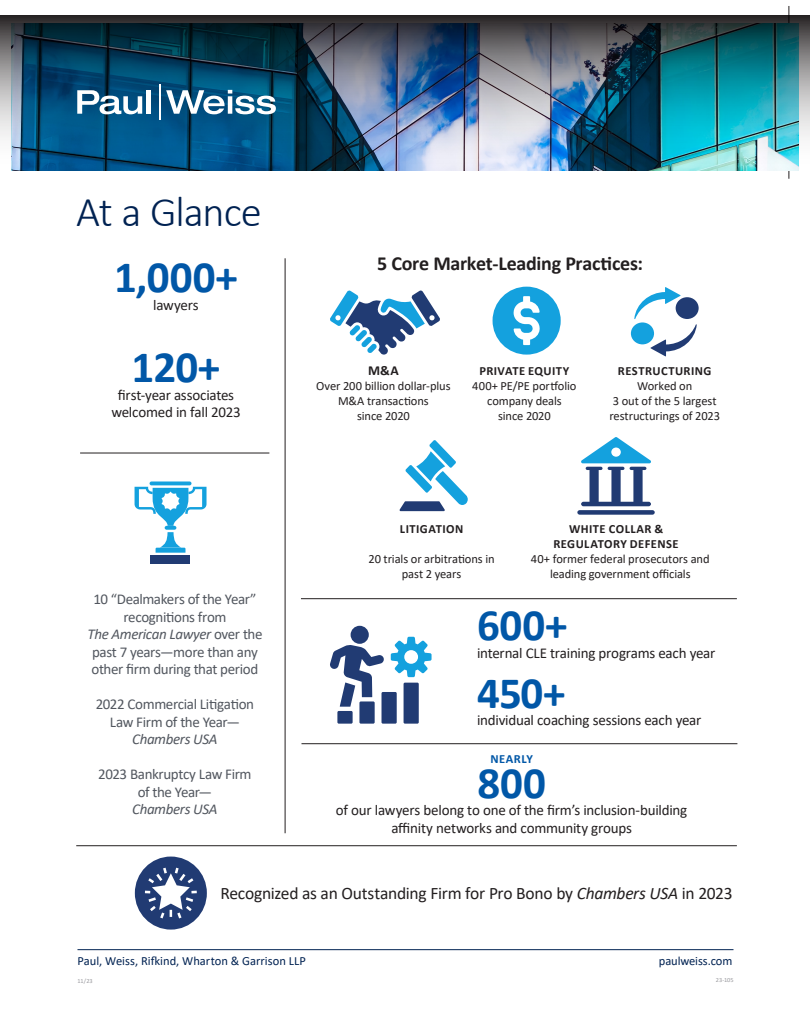
<style>
.page{position:relative;width:810px;height:1035px;background:#fff}
.page>*{position:absolute;margin:0;border:0;box-sizing:border-box;transform-origin:0 0}
.t1{font:700 45px "Calibri";letter-spacing:-.005em;color:#0157a7}
.Main_Headline{font:300 42.5px "Calibri";letter-spacing:-.03em;color:#002252}
.Subhead_1{font:700 20px "Calibri";letter-spacing:-.01em;color:#231f20}
.Body{font:17.5px "Calibri";letter-spacing:-.015em;color:#231f20}
.Tombstone_Text__Will_vary_on_size_of_TS_{font:15px/17.5px "Calibri";letter-spacing:-.015em;color:#231f20;text-align:center}
.Body-2{font:15px/17.5px "Calibri";letter-spacing:-.025em;color:#52575f;text-align:center}
.Body-3{font:italic 15px "Calibri";letter-spacing:-.025em;color:#52575f}
.Subhead_1-2{font:700 13.75px "Calibri";color:#231f20}
.Body-4{font:12.5px/15px "Calibri";letter-spacing:-.005em;color:#231f20}
.Body-5{font:700 12.5px/15px "Calibri";letter-spacing:.035em;color:#231f20;text-align:center}
.Folio___Full_Firm_Name{font:12.5px "Calibri";color:#002252}
.t2{font:700 12.5px "Calibri";letter-spacing:.035em;color:#0157a7}
.Job_Information{font:6.25px "Calibri";letter-spacing:.01em;color:#99999e}
.s1{font-style:italic}
</style>
<div class="page">
<hr style="left:77px;top:949px;width:657px;height:1px;background:#002252">
<hr style="left:285px;top:258px;width:1px;height:575px;background:#231f20">
<hr style="left:789px;top:6px;width:1px;height:173px;background:#231f20">
<svg style="left:400px;top:440px;width:68px;height:71px"></svg>
<svg style="left:391px;top:637px;width:41px;height:40px"></svg>
<svg style="left:330px;top:645px;width:54px;height:62px"></svg>
<div style="left:337px;top:711px;width:16px;height:13px;background:#213b73"></div>
<div style="left:359px;top:701px;width:16px;height:23px;background:#213b73"></div>
<div style="left:382px;top:692px;width:15px;height:32px;background:#213b73"></div>
<div style="left:404px;top:683px;width:15px;height:41px;background:#213b73"></div>
<div style="left:351px;top:626px;width:18px;height:18px;background:#213b73;border-radius:50%"></div>
<svg style="left:135px;top:857px;width:72px;height:73px"></svg>
<svg style="left:330px;top:290px;width:110px;height:65px"></svg>
<svg style="left:581px;top:437px;width:70px;height:69px"></svg>
<div style="left:577px;top:510px;width:78px;height:5px;background:#213b73;border-radius:2px"></div>
<hr style="left:80px;top:453px;width:189px;height:1px;background:#231f20">
<hr style="left:301px;top:598px;width:436px;height:1px;background:#231f20">
<hr style="left:301px;top:743px;width:436px;height:1px;background:#231f20">
<img style="left:0;top:15px;width:810px;height:155px">
<svg style="left:77px;top:90px;width:65px;height:24px"></svg>
<div style="left:146px;top:90px;width:5px;height:24px;background:#fff"></div>
<hr style="left:160px;top:84px;width:1px;height:36px;background:#fff">
<svg style="left:166px;top:90px;width:110px;height:24px"></svg>
<svg style="left:493px;top:287px;width:68px;height:68px"></svg>
<hr style="left:76px;top:845px;width:661px;height:1px;background:#231f20">
<div style="left:151px;top:555px;width:39px;height:9px;background:#213b73"></div>
<svg style="left:156px;top:532px;width:29px;height:21px"></svg>
<svg style="left:165px;top:526px;width:11px;height:4px"></svg>
<hr style="left:150px;top:482px;width:42px;height:3px;background:#14a1de;border-radius:2px">
<svg style="left:135px;top:487px;width:72px;height:39px"></svg>
<svg style="left:676px;top:297px;width:23px;height:22px"></svg>
<svg style="left:634px;top:287px;width:63px;height:69px"></svg>
<div style="left:631px;top:322px;width:23px;height:22px;background:#14a1de;border-radius:50%"></div>
<p class="Main_Headline" style="left:76px;top:186px;width:187px">At a Glance</p>
<p class="t1" style="left:114px;top:245px;width:125px">1,000+</p>
<p class="Tombstone_Text__Will_vary_on_size_of_TS_" style="left:153px;top:295px;width:47px">lawyers</p>
<p class="t1" style="left:132px;top:335px;width:90px">120+</p>
<p class="Tombstone_Text__Will_vary_on_size_of_TS_" style="left:111px;top:385px;width:131px">first-year associates welcomed in fall 2023</p>
<p class="Body-2" style="left:93px;top:590px;width:164px">10 “Dealmakers of the Year” recognitions from</p>
<p class="Body-2" style="left:87px;top:625px;width:177px;text-align:left"><span class="s1">The American Lawyer</span> over the past 7 years—more than any other firm during that period</p>
<p class="Body-2" style="left:96px;top:695px;width:160px">2022 Commercial Litigation</p>
<p class="Body-2" style="left:110px;top:713px;width:131px">Law Firm of the Year—</p>
<p class="Body-3" style="left:132px;top:729px;width:87px">Chambers USA</p>
<p class="Body-2" style="left:98px;top:765px;width:155px">2023 Bankruptcy Law Firm</p>
<p class="Body-2" style="left:138px;top:783px;width:76px">of the Year—</p>
<p class="Body-3" style="left:132px;top:799px;width:87px">Chambers USA</p>
<p class="Subhead_1" style="left:377px;top:249px;width:267px">5 Core Market-Leading Practices:</p>
<p class="Subhead_1-2" style="left:368px;top:361px;width:32px">M&amp;A</p>
<p class="Body-4" style="left:316px;top:378px;width:136px">Over 200 billion dollar-plus</p>
<p class="Body-4" style="left:338px;top:393px;width:92px">M&amp;A transactions</p>
<p class="Body-4" style="left:357px;top:408px;width:54px">since 2020</p>
<p class="Body-5" style="left:479px;top:363px;width:92px">PRIVATE EQUITY</p>
<p class="Body-4" style="left:472px;top:378px;width:106px">400+ PE/PE portfolio</p>
<p class="Body-4" style="left:487px;top:393px;width:76px">company deals</p>
<p class="Body-4" style="left:498px;top:408px;width:54px">since 2020</p>
<p class="Body-5" style="left:618px;top:363px;width:95px">RESTRUCTURING</p>
<p class="Body-4" style="left:637px;top:378px;width:57px">Worked on</p>
<p class="Body-4" style="left:609px;top:393px;width:112px">3 out of the 5 largest restructurings of 2023</p>
<p class="Body-5" style="left:400px;top:521px;width:65px">LITIGATION</p>
<p class="Body-5" style="left:554px;top:521px;width:127px">WHITE COLLAR &amp;<br>REGULATORY DEFENSE</p>
<p class="Body-4" style="left:369px;top:551px;width:128px;text-align:center">20 trials or arbitrations in past 2 years</p>
<p class="Body-4" style="left:531px;top:551px;width:180px">40+ former federal prosecutors and</p>
<p class="Body-4" style="left:550px;top:566px;width:142px">leading government officials</p>
<p class="t1" style="left:477px;top:594px;width:92px">600+</p>
<p class="Tombstone_Text__Will_vary_on_size_of_TS_" style="left:477px;top:644px;width:240px">internal CLE training programs each year</p>
<p class="t1" style="left:477px;top:661px;width:90px">450+</p>
<p class="Tombstone_Text__Will_vary_on_size_of_TS_" style="left:477px;top:711px;width:226px">individual coaching sessions each year</p>
<p class="t2" style="left:490px;top:750px;width:44px">NEARLY</p>
<p class="t1" style="left:477px;top:751px;width:70px">800</p>
<p class="Tombstone_Text__Will_vary_on_size_of_TS_" style="left:336px;top:801px;width:353px">of our lawyers belong to one of the firm’s inclusion-building</p>
<p class="Tombstone_Text__Will_vary_on_size_of_TS_" style="left:391px;top:819px;width:242px">affinity networks and community groups</p>
<p class="Body" style="left:220px;top:881px;width:514px">Recognized as an Outstanding Firm for Pro Bono by <span class="s1">Chambers USA</span> in 2023</p>
<p class="Folio___Full_Firm_Name" style="left:77px;top:952px;width:230px">Paul, Weiss, Rifkind, Wharton &amp; Garrison LLP</p>
<p class="Folio___Full_Firm_Name" style="left:659px;top:952px;width:75px">paulweiss.com</p>
<p class="Job_Information" style="left:77px;top:976px;width:17px">11/23</p>
<p class="Job_Information" style="left:716px;top:975px;width:19px">23-105</p>
</div>
